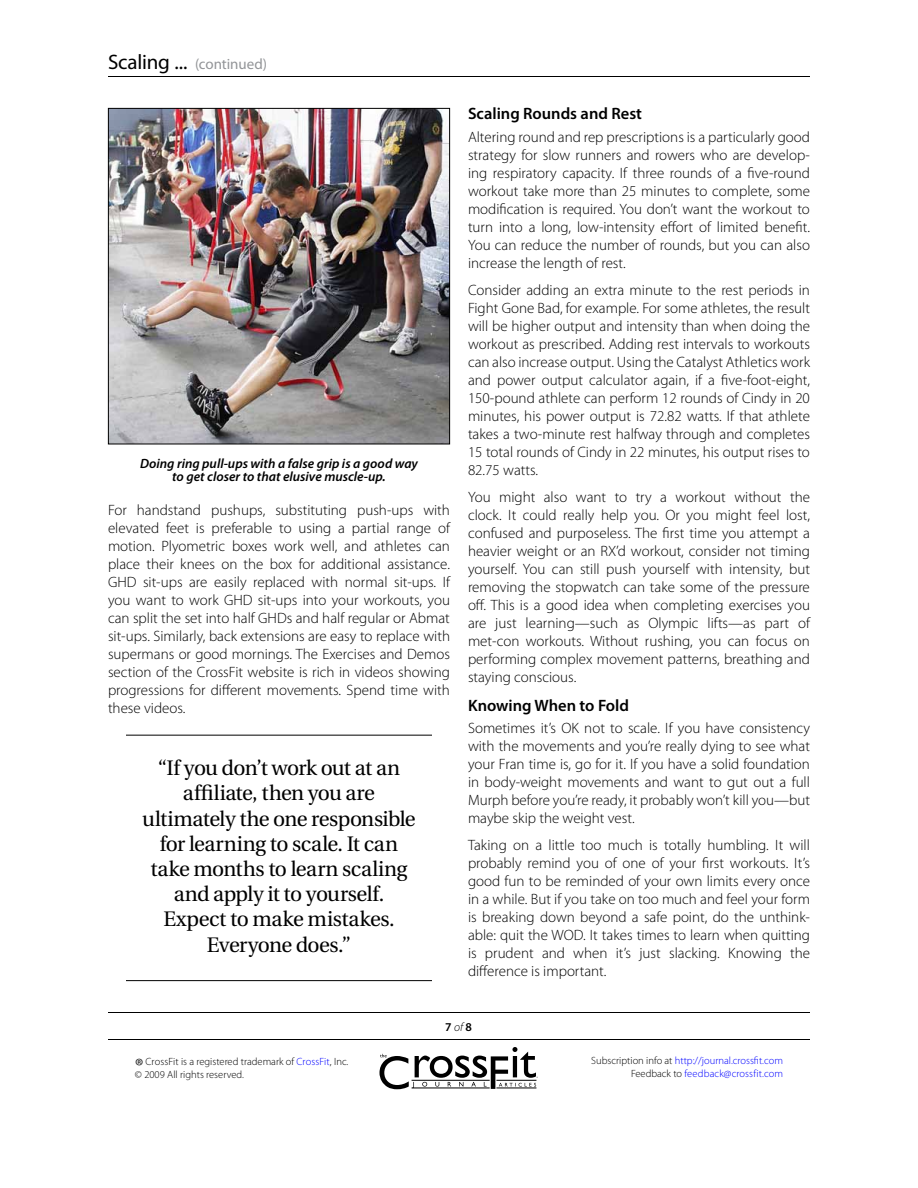
<style>
.page{position:relative;width:918px;height:1188px;background:#fff}
.page>*{position:absolute;margin:0;border:0;box-sizing:border-box;transform-origin:0 0}
.t1{font:21px/25.2px "Utopia";letter-spacing:-.025em;color:#000;text-align:center}
.t2{font:600 16.5px "Myriad Pro";color:#000}
.t3{font:300 15px/18px "Myriad Pro";color:#000;text-align:justify}
.t4{font:15px "Myriad Pro";letter-spacing:-.005em;color:#939598}
.t5{font:italic 600 13.5px/13.5px "Myriad Pro";color:#000;text-align:center}
.t6{font:600 12px "Myriad Pro";color:#000}
.t7{font:300 10.5px/12.6px "Myriad Pro";color:#00f;text-align:right}
.t8{font:300 10.5px/12.6px "Myriad Pro";color:#000}
.s1{font-size:21px;color:#000}
.s2{font-weight:300;font-style:italic}
.s3{font-size:21px}
.s4{color:#00f}
.s5{color:#000}
</style>
<div class="page">
<svg style="left:379px;top:1047px;width:159px;height:42px"></svg>
<hr style="left:108px;top:1012px;width:702px;height:1px;background:#000">
<hr style="left:108px;top:1039px;width:702px;height:1px;background:#000">
<hr style="left:108px;top:76px;width:702px;height:1px;background:#000">
<img style="left:110px;top:110px;width:338px;height:332px">
<div style="left:108px;top:108px;width:342px;height:336px;border:1px solid #000"></div>
<hr style="left:126px;top:735px;width:306px;height:1px;background:#000">
<hr style="left:126px;top:980px;width:306px;height:1px;background:#000">
<p class="t4" style="left:108px;top:56px;width:161px"><span class="s1">Scaling ...</span> (continued)</p>
<p class="t5" style="left:140px;top:457px;width:279px">Doing ring pull-ups with a false grip is a good way to get closer to that elusive muscle-up.</p>
<p class="t3" style="left:108px;top:501px;width:344px">For handstand pushups, substituting push-ups with elevated feet is preferable to using a partial range of motion. Plyometric boxes work well, and athletes can place their knees on the box for additional assistance.<br>GHD sit-ups are easily replaced with normal sit-ups. If you want to work GHD sit-ups into your workouts, you can split the set into half GHDs and half regular or Abmat sit-ups. Similarly, back extensions are easy to replace with supermans or good mornings. The Exercises and Demos section of the CrossFit website is rich in videos showing progressions for different movements. Spend time with these videos.</p>
<h1 class="t1" style="left:142px;top:756px;width:275px">“If you don’t work out at an affiliate, then you are ultimately the one responsible for learning to scale. It can take months to learn scaling and apply it to yourself.<br>Expect to make mistakes.<br>Everyone does.”</h1>
<p class="t2" style="left:468px;top:105px;width:176px">Scaling Rounds and Rest</p>
<p class="t3" style="left:468px;top:128px;width:344px">Altering round and rep prescriptions is a particularly good strategy for slow runners and rowers who are develop&shy;ing respiratory capacity. If three rounds of a five-round workout take more than 25 minutes to complete, some modification is required. You don’t want the workout to turn into a long, low-intensity effort of limited benefit.<br>You can reduce the number of rounds, but you can also increase the length of rest.</p>
<p class="t3" style="left:468px;top:281px;width:344px">Consider adding an extra minute to the rest periods in Fight Gone Bad, for example. For some athletes, the result will be higher output and intensity than when doing the workout as prescribed. Adding rest intervals to workouts can also increase output. Using the Catalyst Athletics work and power output calculator again, if a five-foot-eight, 150-pound athlete can perform 12 rounds of Cindy in 20 minutes, his power output is 72.82 watts. If that athlete takes a two-minute rest halfway through and completes 15 total rounds of Cindy in 22 minutes, his output rises to 82.75 watts.</p>
<p class="t3" style="left:468px;top:488px;width:344px">You might also want to try a workout without the clock. It could really help you. Or you might feel lost, confused and purposeless. The first time you attempt a heavier weight or an RX’d workout, consider not timing yourself. You can still push yourself with intensity, but removing the stopwatch can take some of the pressure off. This is a good idea when completing exercises you are just learning—such as Olympic lifts—as part of met-con workouts. Without rushing, you can focus on performing complex movement patterns, breathing and staying conscious.</p>
<p class="t2" style="left:468px;top:696px;width:163px">Knowing When to Fold</p>
<p class="t3" style="left:468px;top:719px;width:344px">Sometimes it’s OK not to scale. If you have consistency with the movements and you’re really dying to see what your Fran time is, go for it. If you have a solid foundation in body-weight movements and want to gut out a full Murph before you’re ready, it probably won’t kill you—but maybe skip the weight vest.</p>
<p class="t3" style="left:468px;top:836px;width:344px">Taking on a little too much is totally humbling. It will probably remind you of one of your first workouts. It’s good fun to be reminded of your own limits every once in a while. But if you take on too much and feel your form is breaking down beyond a safe point, do the unthink&shy;able: quit the WOD. It takes times to learn when quitting is prudent and when it’s just slacking. Knowing the difference is important.</p>
<p class="t6" style="left:445px;top:1020px;width:28px">7 <span class="s2">of</span> 8</p>
<p class="t8" style="left:135px;top:1055px;width:215px"><span class="s3">®</span> CrossFit is a registered trademark of <span class="s4">CrossFit</span>, Inc. © 2009 All rights reserved.</p>
<p class="t7" style="left:591px;top:1055px;width:193px"><span class="s5">Subscription info at</span> http://journal.crossfit.com<br><span class="s5">Feedback to</span> feedback@crossfit.com</p>
</div>
